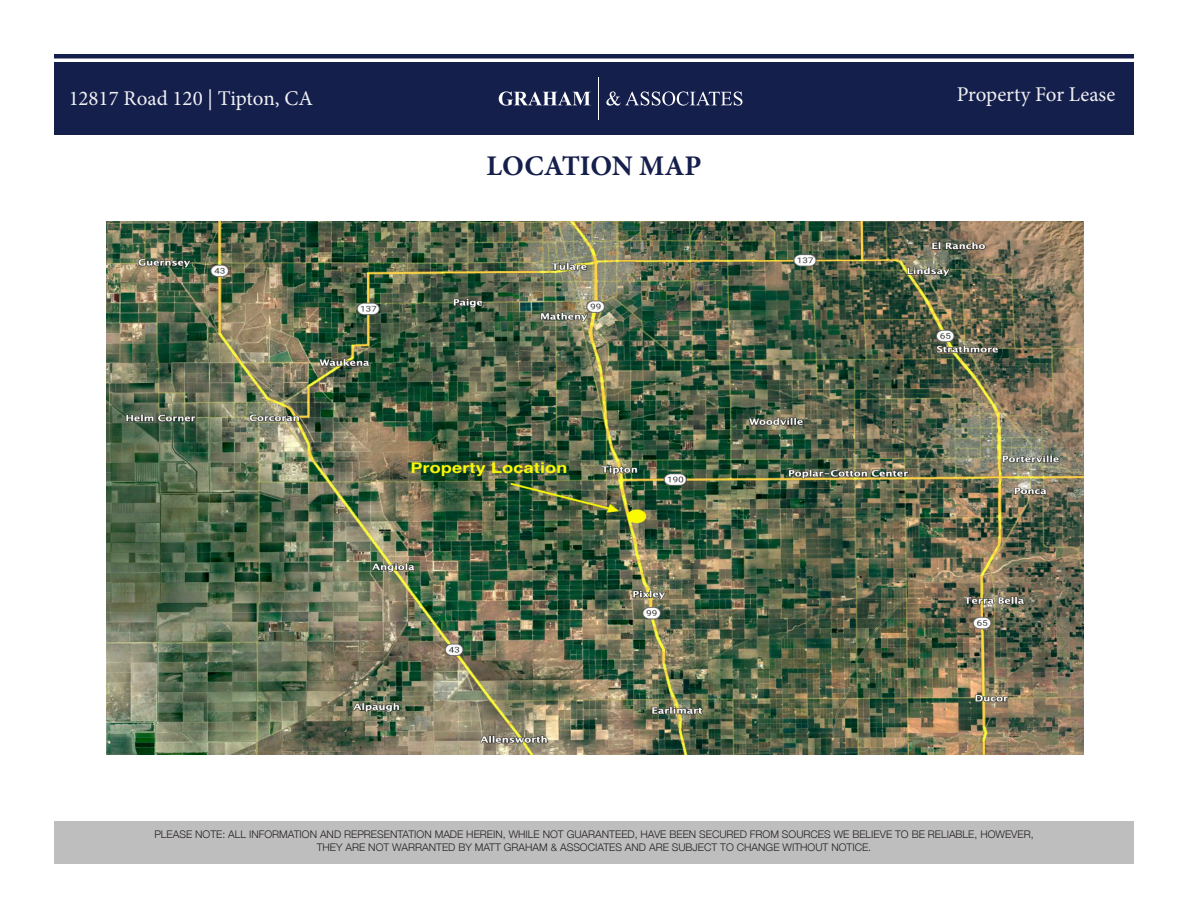
<style>
.page{position:relative;width:1188px;height:918px;background:#fff}
.page>*{position:absolute;margin:0;border:0;box-sizing:border-box;transform-origin:0 0}
.t1{font:700 28.5px "Minion Pro";color:#151f4c}
.t2{font:21px "Minion Pro";color:#fff}
.t3{font:300 10.5px/12.6px "Helvetica Neue";color:#231f20;text-align:center}
</style>
<div class="page">
<div style="left:54px;top:62px;width:1080px;height:73px;background:#151f4c"></div>
<hr style="left:54px;top:54px;width:1080px;height:4px;background:#151f4c">
<svg style="left:499px;top:91px;width:92px;height:15px"></svg>
<svg style="left:606px;top:91px;width:136px;height:15px"></svg>
<hr style="left:598px;top:77px;width:1px;height:43px;background:#fff">
<div style="left:54px;top:821px;width:1080px;height:43px;background:#bfbebe"></div>
<img style="left:106px;top:221px;width:978px;height:533px">
<h2 class="t2" style="left:68px;top:84px;width:246px">12817 Road 120 | Tipton, CA</h2>
<h2 class="t2" style="left:957px;top:80px;width:160px">Property For Lease</h2>
<p class="t1" style="left:486px;top:145px;width:217px">LOCATION MAP</p>
<p class="t3" style="left:154px;top:827px;width:881px">PLEASE NOTE: ALL INFORMATION AND REPRESENTATION MADE HEREIN, WHILE NOT GUARANTEED, HAVE BEEN SECURED FROM SOURCES WE BELIEVE TO BE RELIABLE, HOWEVER,<br>THEY ARE NOT WARRANTED BY MATT GRAHAM &amp; ASSOCIATES AND ARE SUBJECT TO CHANGE WITHOUT NOTICE.</p>
</div>
